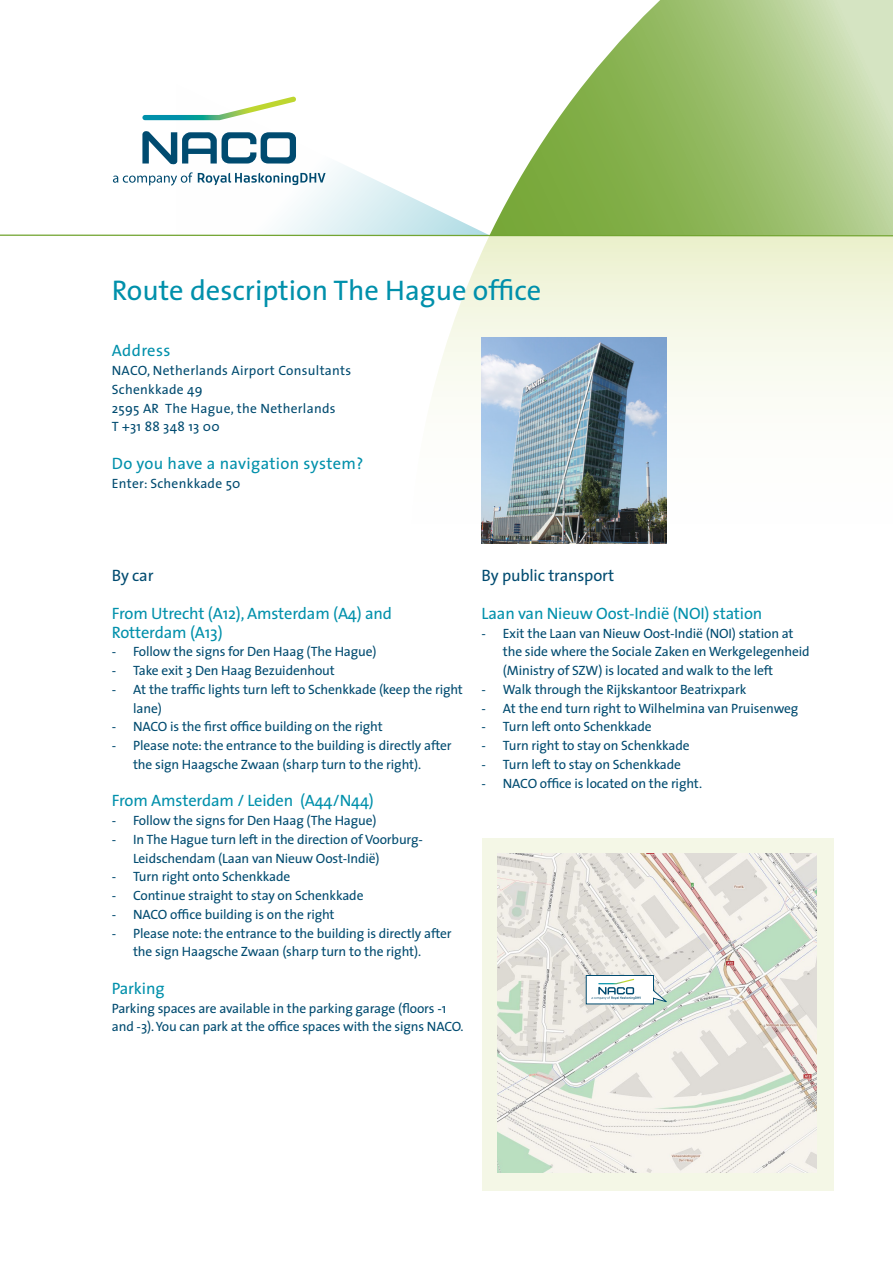
<style>
.page{position:relative;width:893px;height:1263px;background:#fff}
.page>*{position:absolute;margin:0;border:0;box-sizing:border-box;transform-origin:0 0}
.t1{font:28.5px "The Sans";color:#0090ab}
.t2{font:16.5px/18.8px "The Sans";letter-spacing:-.01em;color:#0090ab}
.t3{font:16.5px "The Sans";letter-spacing:.02em;color:#0090ab}
.t4{font:16.5px "The Sans";letter-spacing:-.01em;color:#004b70}
.t5{font:13.5px/18.8px "The Sans";letter-spacing:-.01em;color:#004b70}
.t6{font:13.5px "The Sans";letter-spacing:.02em;color:#004b70}
</style>
<div class="page">
<svg style="left:432px;top:237px;width:461px;height:307px"></svg>
<svg style="left:490px;top:0;width:403px;height:234px"></svg>
<svg style="left:176px;top:96px;width:311px;height:138px"></svg>
<svg style="left:0;top:234px;width:893px;height:3px;background:#acca87"></svg>
<img style="left:482px;top:338px;width:184px;height:206px">
<div style="left:482px;top:838px;width:351px;height:353px;background:#f4f7e6"></div>
<img style="left:497px;top:854px;width:319px;height:319px">
<svg style="left:585px;top:975px;width:84px;height:30px;background:#cfdde0"></svg>
<svg style="left:113px;top:172px;width:213px;height:14px"></svg>
<svg style="left:142px;top:131px;width:154px;height:33px"></svg>
<svg style="left:142px;top:97px;width:154px;height:23px"></svg>
<p class="t1" style="left:112px;top:267px;width:431px">Route description The Hague office</p>
<p class="t3" style="left:112px;top:337px;width:60px">Address</p>
<p class="t6" style="left:112px;top:359px;width:241px">NACO, Netherlands Airport Consultants</p>
<p class="t6" style="left:112px;top:378px;width:92px">Schenkkade 49</p>
<p class="t6" style="left:112px;top:397px;width:225px">2595 AR The Hague, the Netherlands</p>
<p class="t6" style="left:112px;top:415px;width:109px">T +31 88 348 13 00</p>
<p class="t3" style="left:112px;top:449px;width:253px">Do you have a navigation system?</p>
<p class="t6" style="left:112px;top:472px;width:130px">Enter: Schenkkade 50</p>
<p class="t4" style="left:112px;top:562px;width:43px">By car</p>
<p class="t2" style="left:112px;top:603px;width:282px">From Utrecht (A12), Amsterdam (A4) and<br>Rotterdam (A13)</p>
<p class="t5" style="left:112px;top:642px;width:266px">- Follow the signs for Den Haag (The Hague)</p>
<p class="t5" style="left:112px;top:661px;width:225px">- Take exit 3 Den Haag Bezuidenhout</p>
<p class="t5" style="left:133px;top:679px;width:331px;text-indent:-21px">- At the traffic lights turn left to Schenkkade (keep the right lane)</p>
<p class="t5" style="left:112px;top:717px;width:272px">- NACO is the first office building on the right</p>
<p class="t5" style="left:133px;top:736px;width:320px;text-indent:-21px">- Please note: the entrance to the building is directly after the sign Haagsche Zwaan (sharp turn to the right).</p>
<p class="t2" style="left:112px;top:791px;width:263px">From Amsterdam / Leiden (A44/N44)</p>
<p class="t5" style="left:112px;top:811px;width:266px">- Follow the signs for Den Haag (The Hague)</p>
<p class="t5" style="left:133px;top:829px;width:291px;text-indent:-21px">- In The Hague turn left in the direction of Voorburg-<br>Leidschendam (Laan van Nieuw Oost-Indië)</p>
<p class="t5" style="left:112px;top:867px;width:180px">- Turn right onto Schenkkade</p>
<p class="t5" style="left:112px;top:886px;width:253px">- Continue straight to stay on Schenkkade</p>
<p class="t5" style="left:112px;top:904px;width:224px">- NACO office building is on the right</p>
<p class="t5" style="left:133px;top:923px;width:320px;text-indent:-21px">- Please note: the entrance to the building is directly after the sign Haagsche Zwaan (sharp turn to the right).</p>
<p class="t2" style="left:112px;top:978px;width:54px">Parking</p>
<p class="t5" style="left:112px;top:998px;width:353px">Parking spaces are available in the parking garage (floors -1 and -3). You can park at the office spaces with the signs NACO.</p>
<p class="t4" style="left:482px;top:562px;width:134px">By public transport</p>
<p class="t2" style="left:482px;top:603px;width:282px">Laan van Nieuw Oost-Indië (NOI) station</p>
<p class="t5" style="left:503px;top:623px;width:308px;text-indent:-21px">- Exit the Laan van Nieuw Oost-Indië (NOI) station at the side where the Sociale Zaken en Werkgelegenheid (Ministry of SZW) is located and walk to the left</p>
<p class="t5" style="left:482px;top:679px;width:266px">- Walk through the Rijkskantoor Beatrixpark</p>
<p class="t5" style="left:482px;top:698px;width:318px">- At the end turn right to Wilhelmina van Pruisenweg</p>
<p class="t5" style="left:482px;top:717px;width:172px">- Turn left onto Schenkkade</p>
<p class="t5" style="left:482px;top:736px;width:209px">- Turn right to stay on Schenkkade</p>
<p class="t5" style="left:482px;top:754px;width:201px">- Turn left to stay on Schenkkade</p>
<p class="t5" style="left:482px;top:773px;width:222px">- NACO office is located on the right.</p>
</div>
